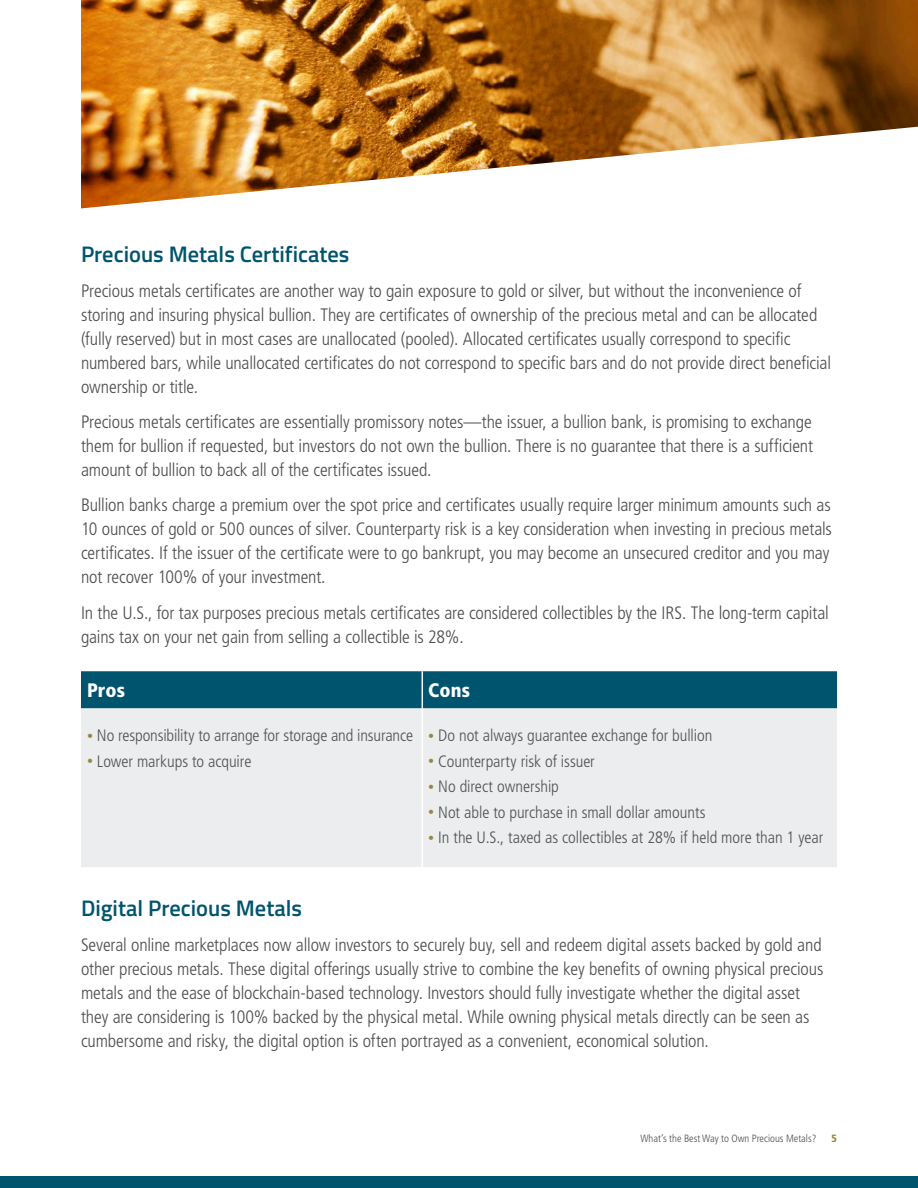
<style>
.page{position:relative;width:918px;height:1188px;background:#fff}
.page>*{position:absolute;margin:0;border:0;box-sizing:border-box;transform-origin:0 0}
.t1{font:600 22.5px "Titillium Web";color:#00546e}
.t2{font:900 condensed 19.5px "Frutiger LT Std";letter-spacing:.005em;color:#fff}
.t3{font:300 condensed 18px/24px "Frutiger LT Std";letter-spacing:-.005em;color:#4d4d4e}
.t4{font:300 condensed 16.5px "Frutiger LT Std";letter-spacing:-.005em;color:#515153}
.t5{font:300 condensed 10.5px "Frutiger LT Std";color:#4d4d4e}
.t6{font:900 condensed 10.5px "Frutiger LT Std";color:#9b8541}
.s1{font-size:12px;color:#9b8541}
</style>
<div class="page">
<div style="left:81px;top:671px;width:756px;height:37px;background:#00546e"></div>
<div style="left:81px;top:708px;width:756px;height:159px;background:#ebedee"></div>
<hr style="left:422px;top:671px;width:1px;height:37px;background:#fff">
<hr style="left:422px;top:708px;width:1px;height:159px;background:#fff">
<div style="left:0;top:1177px;width:918px;height:11px;background:#00546e"></div>
<img style="left:81px;top:0;width:837px;height:208px">
<p class="t1" style="left:81px;top:237px;width:270px">Precious Metals Certificates</p>
<p class="t3" style="left:81px;top:279px;width:752px">Precious metals certificates are another way to gain exposure to gold or silver, but without the inconvenience of storing and insuring physical bullion. They are certificates of ownership of the precious metal and can be allocated (fully reserved) but in most cases are unallocated (pooled). Allocated certificates usually correspond to specific numbered bars, while unallocated certificates do not correspond to specific bars and do not provide direct beneficial ownership or title.</p>
<p class="t3" style="left:81px;top:410px;width:734px;text-align:justify">Precious metals certificates are essentially promissory notes—the issuer, a bullion bank, is promising to exchange them for bullion if requested, but investors do not own the bullion. There is no guarantee that there is a sufficient amount of bullion to back all of the certificates issued.</p>
<p class="t3" style="left:81px;top:494px;width:752px">Bullion banks charge a premium over the spot price and certificates usually require larger minimum amounts such as 10 ounces of gold or 500 ounces of silver. Counterparty risk is a key consideration when investing in precious metals certificates. If the issuer of the certificate were to go bankrupt, you may become an unsecured creditor and you may not recover 100% of your investment.</p>
<p class="t3" style="left:81px;top:601px;width:749px">In the U.S., for tax purposes precious metals certificates are considered collectibles by the IRS. The long-term capital gains tax on your net gain from selling a collectible is 28%.</p>
<p class="t2" style="left:87px;top:679px;width:40px">Pros</p>
<p class="t2" style="left:428px;top:679px;width:43px">Cons</p>
<p class="t4" style="left:87px;top:726px;width:328px"><span class="s1">•</span> No responsibility to arrange for storage and insurance</p>
<p class="t4" style="left:87px;top:752px;width:166px"><span class="s1">•</span> Lower markups to acquire</p>
<p class="t4" style="left:428px;top:726px;width:286px"><span class="s1">•</span> Do not always guarantee exchange for bullion</p>
<p class="t4" style="left:428px;top:752px;width:168px"><span class="s1">•</span> Counterparty risk of issuer</p>
<p class="t4" style="left:428px;top:777px;width:132px"><span class="s1">•</span> No direct ownership</p>
<p class="t4" style="left:428px;top:803px;width:279px"><span class="s1">•</span> Not able to purchase in small dollar amounts</p>
<p class="t4" style="left:428px;top:828px;width:397px"><span class="s1">•</span> In the U.S., taxed as collectibles at 28% if held more than 1 year</p>
<p class="t1" style="left:81px;top:891px;width:223px">Digital Precious Metals</p>
<p class="t3" style="left:81px;top:933px;width:744px">Several online marketplaces now allow investors to securely buy, sell and redeem digital assets backed by gold and other precious metals. These digital offerings usually strive to combine the key benefits of owning physical precious metals and the ease of blockchain-based technology. Investors should fully investigate whether the digital asset they are considering is 100% backed by the physical metal. While owning physical metals directly can be seen as cumbersome and risky, the digital option is often portrayed as a convenient, economical solution.</p>
<p class="t5" style="left:640px;top:1132px;width:177px">What’s the Best Way to Own Precious Metals?</p>
<p class="t6" style="left:832px;top:1132px;width:7px">5</p>
</div>
